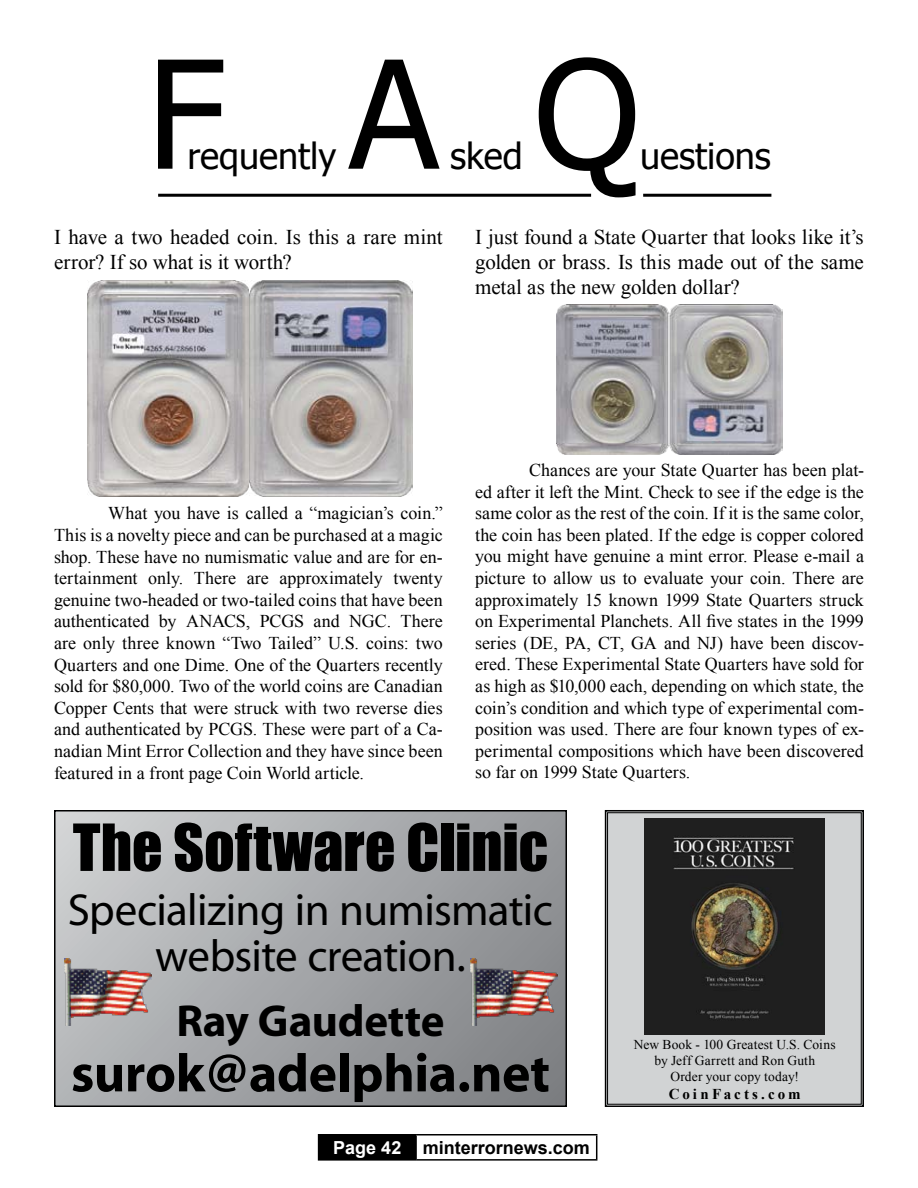
<style>
.page{position:relative;width:918px;height:1188px;background:#fff}
.page>*{position:absolute;margin:0;border:0;box-sizing:border-box;transform-origin:0 0}
.t1{font:150px "Tahoma";color:#000}
.t2{font:60px "Impact";letter-spacing:-.005em;color:#000}
.t3{font:700 54px "Myriad";letter-spacing:-.01em;color:#000}
.t4{font:45px/46.5px "Myriad";letter-spacing:-.015em;color:#000;text-align:center}
.t5{font:700 45px "Myriad";letter-spacing:-.005em;color:#000}
.t6{font:36px "Tahoma";color:#000}
.t7{font:21px/25.2px "Times New Roman";color:#000}
.t8{font:18px/21.6px "Times New Roman";letter-spacing:-.005em;color:#000;text-align:justify}
.t9{font:700 18px "Arial";color:#000}
.t10{font:700 15px "Times New Roman";letter-spacing:.205em;color:#000}
.t11{font:13.5px/16.2px "Times New Roman";letter-spacing:.01em;color:#000;text-align:center}
.s1{color:#fff}
</style>
<div class="page">
<div style="left:319px;top:1135px;width:97px;height:25px;background:#000"></div>
<hr style="left:318px;top:1134px;width:98px;height:2px;background:#000">
<svg style="left:318px;top:1136px;width:1px;height:23px"></svg>
<hr style="left:416px;top:1134px;width:181px;height:2px;background:#000">
<hr style="left:415px;top:1136px;width:2px;height:23px;background:#000">
<svg style="left:596px;top:1136px;width:1px;height:23px"></svg>
<hr style="left:318px;top:1159px;width:98px;height:2px;background:#000">
<hr style="left:416px;top:1159px;width:181px;height:2px;background:#000">
<svg style="left:604px;top:810px;width:260px;height:297px;background:#c4c6c7"></svg>
<div style="left:607px;top:812px;width:255px;height:292px;border:1px solid #000"></div>
<hr style="left:158px;top:194px;width:433px;height:3px;background:#000">
<hr style="left:643px;top:194px;width:128px;height:3px;background:#000">
<img style="left:556px;top:304px;width:227px;height:150px">
<img style="left:87px;top:281px;width:326px;height:216px">
<img style="left:645px;top:818px;width:180px;height:216px">
<svg style="left:57px;top:813px;width:507px;height:291px;background:#a5a7a9"></svg>
<div style="left:54px;top:810px;width:513px;height:297px;border:2px solid #000"></div>
<img style="left:65px;top:958px;width:86px;height:68px">
<img style="left:471px;top:958px;width:86px;height:68px">
<h1 class="t1" style="left:147px;top:14px;width:80px">F</h1>
<h1 class="t1" style="left:349px;top:14px;width:91px">A</h1>
<h3 class="t6" style="left:188px;top:131px;width:150px">requently</h3>
<h3 class="t6" style="left:450px;top:131px;width:74px">sked</h3>
<h1 class="t1" style="left:534px;top:14px;width:108px">Q</h1>
<h3 class="t6" style="left:640px;top:131px;width:133px">uestions</h3>
<p class="t7" style="left:54px;top:224px;width:390px">I have a two headed coin. Is this a rare mint error? If so what is it worth?</p>
<p class="t7" style="left:475px;top:224px;width:390px;text-align:justify">I just found a State Quarter that looks like it’s golden or brass. Is this made out of the same metal as the new golden dollar?</p>
<p class="t8" style="left:54px;top:502px;width:390px;text-indent:54px">What you have is called a “magician’s coin.” This is a novelty piece and can be purchased at a magic shop. These have no numismatic value and are for en&shy;tertainment only. There are approximately twenty genuine two-headed or two-tailed coins that have been authenticated by ANACS, PCGS and NGC. There are only three known “Two Tailed” U.S. coins: two Quarters and one Dime. One of the Quarters recently sold for $80,000. Two of the world coins are Canadian Copper Cents that were struck with two reverse dies and authenticated by PCGS. These were part of a Ca&shy;nadian Mint Error Collection and they have since been featured in a front page Coin World article.</p>
<p class="t8" style="left:475px;top:459px;width:390px;text-indent:54px">Chances are your State Quarter has been plat&shy;ed after it left the Mint. Check to see if the edge is the same color as the rest of the coin. If it is the same color, the coin has been plated. If the edge is copper colored you might have genuine a mint error. Please e-mail a picture to allow us to evaluate your coin. There are approximately 15 known 1999 State Quarters struck on Experimental Planchets. All five states in the 1999 series (DE, PA, CT, GA and NJ) have been discov&shy;ered. These Experimental State Quarters have sold for as high as $10,000 each, depending on which state, the coin’s condition and which type of experimental com&shy;position was used. There are four known types of ex&shy;perimental compositions which have been discovered so far on 1999 State Quarters.</p>
<h2 class="t2" style="left:73px;top:801px;width:477px">The Software Clinic</h2>
<h3 class="t4" style="left:68px;top:888px;width:487px">Specializing in numismatic website creation.</h3>
<h3 class="t5" style="left:176px;top:998px;width:270px">Ray Gaudette</h3>
<h3 class="t3" style="left:71px;top:1045px;width:481px">surok@adelphia.net</h3>
<p class="t9" style="left:333px;top:1136px;width:258px"><span class="s1">Page 42</span> minterrornews.com</p>
<p class="t11" style="left:634px;top:1036px;width:203px">New Book - 100 Greatest U.S. Coins by Jeff Garrett and Ron Guth<br>Order your copy today!</p>
<p class="t10" style="left:669px;top:1084px;width:133px">CoinFacts.com</p>
</div>
